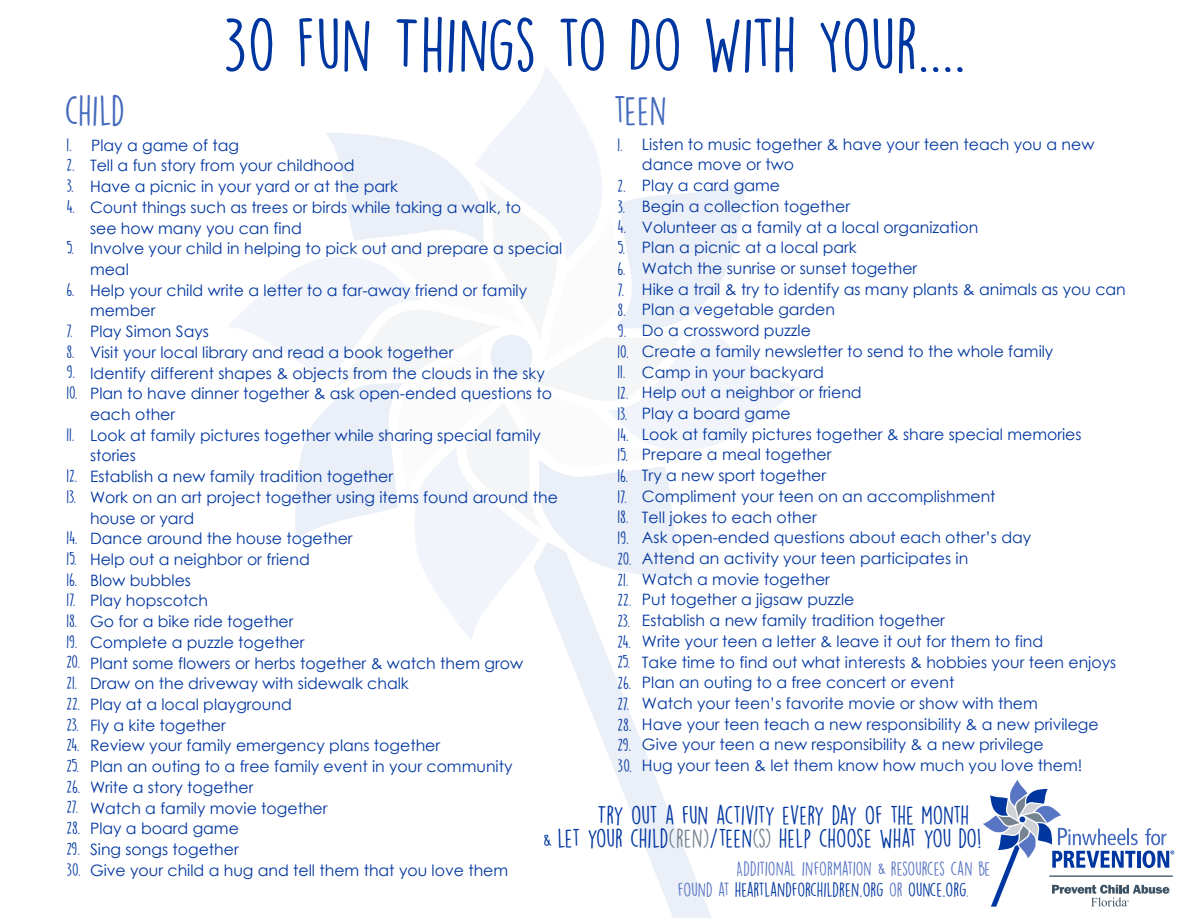
<style>
.page{position:relative;width:1188px;height:918px;background:#fff}
.page>*{position:absolute;margin:0;border:0;box-sizing:border-box;transform-origin:0 0}
.t1{font:67.65px "DK Lemon Yellow Sun";letter-spacing:-.01em;color:#0036a0}
.t2{font:37.5px "DK Lemon Yellow Sun";color:#456bbd}
.t3{font:23.85px/23.5px "DK Lemon Yellow Sun";letter-spacing:-.015em;color:#0036a0}
.t4{font:17.85px/20.9px "DK Lemon Yellow Sun";color:#5976c4}
.t5{font:15.75px/20.7px "Century Gothic";color:#0036a0}
.t6{font:15.75px/20.7px "DK Lemon Yellow Sun";color:#0036a0}
.s1{font-family:"Moon Flower";font-weight:700}
.s2{color:#768390}
.s3{font-family:"Moon Flower";font-weight:700;font-size:22.35px}
.s4{color:#0036a0}
</style>
<div class="page">
<svg style="left:563px;top:640px;width:149px;height:278px"></svg>
<svg style="left:228px;top:67px;width:571px;height:573px"></svg>
<svg style="left:983px;top:780px;width:191px;height:127px"></svg>
<h1 class="t1" style="left:223px;top:3px;width:745px">30 FUN THINGS TO DO WITH YOUR....</h1>
<h2 class="t2" style="left:65px;top:87px;width:62px">CHILD</h2>
<h2 class="t2" style="left:614px;top:87px;width:55px">TEEN</h2>
<p class="t5" style="left:90px;top:134px;width:474px">Play a game of tag<br>Tell a fun story from your childhood<br>Have a picnic in your yard or at the park<br>Count things such as trees or birds while taking a walk, to<br>see how many you can find<br>Involve your child in helping to pick out and prepare a special meal<br>Help your child write a letter to a far-away friend or family member<br>Play Simon Says<br>Visit your local library and read a book together<br>Identify different shapes &amp; objects from the clouds in the sky Plan to have dinner together &amp; ask open-ended questions to each other<br>Look at family pictures together while sharing special family stories<br>Establish a new family tradition together<br>Work on an art project together using items found around the house or yard<br>Dance around the house together<br>Help out a neighbor or friend<br>Blow bubbles<br>Play hopscotch<br>Go for a bike ride together<br>Complete a puzzle together<br>Plant some flowers or herbs together &amp; watch them grow Draw on the driveway with sidewalk chalk<br>Play at a local playground<br>Fly a kite together<br>Review your family emergency plans together<br>Plan an outing to a free family event in your community<br>Write a story together<br>Watch a family movie together<br>Play a board game<br>Sing songs together<br>Give your child a hug and tell them that you love them</p>
<p class="t5" style="left:642px;top:133px;width:485px">Listen to music together &amp; have your teen teach you a new dance move or two<br>Play a card game<br>Begin a collection together<br>Volunteer as a family at a local organization<br>Plan a picnic at a local park<br>Watch the sunrise or sunset together<br>Hike a trail &amp; try to identify as many plants &amp; animals as you can Plan a vegetable garden<br>Do a crossword puzzle<br>Create a family newsletter to send to the whole family<br>Camp in your backyard<br>Help out a neighbor or friend<br>Play a board game<br>Look at family pictures together &amp; share special memories Prepare a meal together<br>Try a new sport together<br>Compliment your teen on an accomplishment<br>Tell jokes to each other<br>Ask open-ended questions about each other’s day<br>Attend an activity your teen participates in<br>Watch a movie together<br>Put together a jigsaw puzzle<br>Establish a new family tradition together<br>Write your teen a letter &amp; leave it out for them to find<br>Take time to find out what interests &amp; hobbies your teen enjoys Plan an outing to a free concert or event<br>Watch your teen’s favorite movie or show with them<br>Have your teen teach a new responsibility &amp; a new privilege Give your teen a new responsibility &amp; a new privilege<br>Hug your teen &amp; let them know how much you love them!</p>
<p class="t6" style="left:618px;top:134px;width:7px">1.</p>
<p class="t6" style="left:618px;top:175px;width:16px">2.<br>3.<br>4.<br>5.<br>6.<br>7.<br>8.<br>9.<br>10.<br>11.<br>12.<br>13.<br>14.<br>15.<br>16.<br>17.<br>18.<br>19.<br>20.<br>21.<br>22.<br>23.<br>24.<br>25.<br>26.<br>27.<br>28.<br>29.<br>30.</p>
<p class="t6" style="left:66px;top:134px;width:10px">1.<br>2.<br>3.<br>4.</p>
<p class="t6" style="left:66px;top:237px;width:9px">5.</p>
<p class="t6" style="left:66px;top:279px;width:10px">6.</p>
<p class="t6" style="left:66px;top:320px;width:13px">7.<br>8.<br>9.<br>10.</p>
<p class="t6" style="left:66px;top:424px;width:10px">11.</p>
<p class="t6" style="left:66px;top:465px;width:13px">12.<br>13.</p>
<p class="t6" style="left:66px;top:527px;width:16px">14.<br>15.<br>16.<br>17.<br>18.<br>19.<br>20.<br>21.<br>22.<br>23.<br>24.<br>25.<br>26.<br>27.<br>28.<br>29.<br>30.</p>
<h3 class="t3" style="left:543px;top:803px;width:440px;text-indent:54px">TRY OUT A FUN ACTIVITY EVERY DAY OF THE MONTH <span class="s1">&amp;</span> LET YOUR CHILD<span class="s2">(REN)</span>/TEEN<span class="s2">(S)</span> HELP CHOOSE WHAT YOU DO!</h3>
<p class="t4" style="left:678px;top:858px;width:314px;text-indent:59px">ADDITIONAL INFORMATION <span class="s3">&amp;</span> RESOURCES CAN BE<br>FOUND AT <span class="s4">HEARTLANDFORCHILDREN.ORG</span> OR <span class="s4">OUNCE.ORG</span>.</p>
</div>
